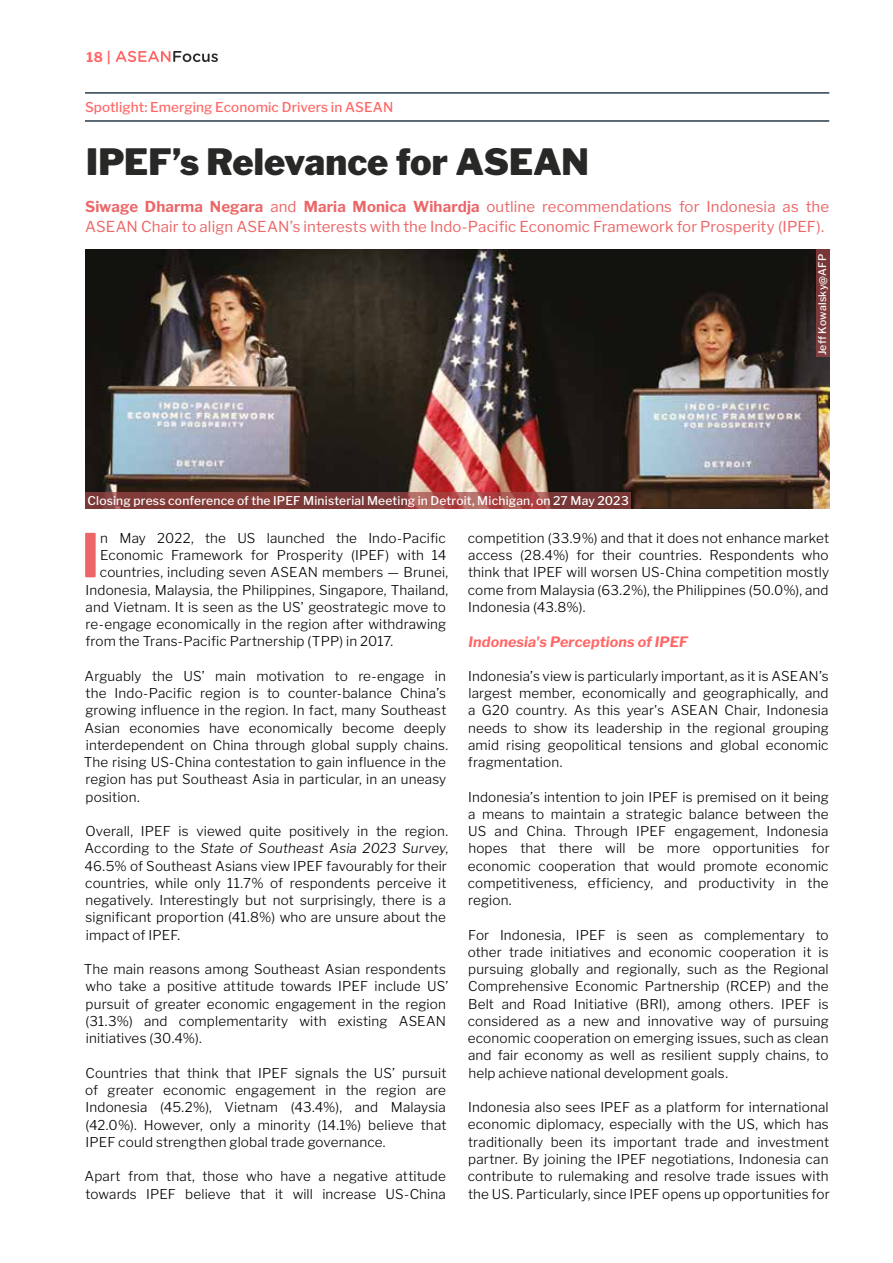
<style>
.page{position:relative;width:893px;height:1263px;background:#fff}
.page>*{position:absolute;margin:0;border:0;box-sizing:border-box;transform-origin:0 0}
.t1{font:700 60px "Libre Franklin";color:#ec6668}
.t2{font:900 36px "Libre Franklin";color:#282827}
.t3{font:15px/19.5px "Libre Franklin";letter-spacing:.01em;color:#ec6668}
.t4{font:italic 700 14.25px "Libre Franklin";letter-spacing:.01em;color:#ff6766}
.t5{font:300 13.5px/17.2px "Libre Franklin";letter-spacing:.01em;color:#000;text-align:justify}
.t6{font:500 13.5px "Libre Franklin";letter-spacing:.005em;color:#ff6766}
.t7{font:700 13.5px "Libre Franklin";color:#ff6766}
.t8{font:500 12px "Libre Franklin";letter-spacing:.02em;color:#fff}
.t9{font:500 10.5px "Libre Franklin";letter-spacing:.02em;color:#fff}
.s1{font-weight:700}
.s2{font-style:italic}
</style>
<div class="page">
<svg style="left:116px;top:51px;width:102px;height:11px"></svg>
<hr style="left:85px;top:93px;width:744px;height:1px;background:#283b4c">
<hr style="left:85px;top:121px;width:744px;height:1px;background:#283b4c">
<img style="left:85px;top:250px;width:744px;height:258px">
<svg style="left:85px;top:492px;width:545px;height:16px;background:#89413f"></svg>
<div style="left:816px;top:250px;width:13px;height:107px;background:#7c3b3b"></div>
<p class="t7" style="left:86px;top:49px;width:26px">18 |</p>
<p class="t6" style="left:85px;top:99px;width:310px">Spotlight: Emerging Economic Drivers in ASEAN</p>
<h2 class="t2" style="left:86px;top:140px;width:504px">IPEF’s Relevance for ASEAN</h2>
<p class="t3" style="left:85px;top:197px;width:746px"><span class="s1">Siwage Dharma Negara</span> and <span class="s1">Maria Monica Wihardja</span> outline recommendations for Indonesia as the<br>ASEAN Chair to align ASEAN’s interests with the Indo-Pacific Economic Framework for Prosperity (IPEF).</p>
<p class="t8" style="left:87px;top:493px;width:543px">Closing press conference of the IPEF Ministerial Meeting in Detroit, Michigan, on 27 May 2023</p>
<p class="t9" style="left:816px;top:355px;width:103px;rotate:-90deg">Jeff Kowalsky@AFP</p>
<h1 class="t1" style="left:81px;top:519px;width:20px">I</h1>
<p class="t5" style="left:100px;top:529px;width:347px">n May 2022, the US launched the Indo-Pacific</p>
<p class="t5" style="left:100px;top:546px;width:348px">Economic Framework for Prosperity (IPEF) with 14</p>
<p class="t5" style="left:100px;top:564px;width:350px">countries, including seven ASEAN members — Brunei,</p>
<p class="t5" style="left:86px;top:581px;width:364px">Indonesia, Malaysia, the Philippines, Singapore, Thailand,</p>
<p class="t5" style="left:86px;top:598px;width:362px">and Vietnam. It is seen as the US’ geostrategic move to</p>
<p class="t5" style="left:86px;top:616px;width:362px">re-engage economically in the region after withdrawing</p>
<p class="t5" style="left:85px;top:633px;width:309px">from the Trans-Pacific Partnership (TPP) in 2017.</p>
<p class="t5" style="left:84px;top:667px;width:366px;text-align:left">Arguably the US’ main motivation to re-engage in the Indo-Pacific region is to counter-balance China’s growing influence in the region. In fact, many Southeast Asian economies have economically become deeply interdependent on China through global supply chains.<br>The rising US-China contestation to gain influence in the region has put Southeast Asia in particular, in an uneasy position.</p>
<p class="t5" style="left:84px;top:823px;width:365px;text-align:left">Overall, IPEF is viewed quite positively in the region.<br>According to the <span class="s2">State of Southeast Asia 2023 Survey</span>, 46.5% of Southeast Asians view IPEF favourably for their countries, while only 11.7% of respondents perceive it negatively. Interestingly but not surprisingly, there is a significant proportion (41.8%) who are unsure about the impact of IPEF.</p>
<p class="t5" style="left:84px;top:961px;width:366px;text-align:left">The main reasons among Southeast Asian respondents who take a positive attitude towards IPEF include US’ pursuit of greater economic engagement in the region (31.3%) and complementarity with existing ASEAN initiatives (30.4%).</p>
<p class="t5" style="left:85px;top:1064px;width:363px">Countries that think that IPEF signals the US’ pursuit of greater economic engagement in the region are Indonesia (45.2%), Vietnam (43.4%), and Malaysia (42.0%). However, only a minority (14.1%) believe that IPEF could strengthen global trade governance.</p>
<p class="t5" style="left:85px;top:1168px;width:363px">Apart from that, those who have a negative attitude towards IPEF believe that it will increase US-China</p>
<p class="t5" style="left:468px;top:529px;width:363px">competition (33.9%) and that it does not enhance market access (28.4%) for their countries. Respondents who think that IPEF will worsen US-China competition mostly come from Malaysia (63.2%), the Philippines (50.0%), and Indonesia (43.8%).</p>
<p class="t4" style="left:468px;top:633px;width:221px">Indonesia's Perceptions of IPEF</p>
<p class="t5" style="left:468px;top:667px;width:362px">Indonesia’s view is particularly important, as it is ASEAN’s largest member, economically and geographically, and a G20 country. As this year's ASEAN Chair, Indonesia needs to show its leadership in the regional grouping amid rising geopolitical tensions and global economic fragmentation.</p>
<p class="t5" style="left:468px;top:788px;width:363px">Indonesia’s intention to join IPEF is premised on it being a means to maintain a strategic balance between the US and China. Through IPEF engagement, Indonesia hopes that there will be more opportunities for economic cooperation that would promote economic competitiveness, efficiency, and productivity in the region.</p>
<p class="t5" style="left:468px;top:926px;width:363px">For Indonesia, IPEF is seen as complementary to other trade initiatives and economic cooperation it is pursuing globally and regionally, such as the Regional Comprehensive Economic Partnership (RCEP) and the Belt and Road Initiative (BRI), among others. IPEF is considered as a new and innovative way of pursuing economic cooperation on emerging issues, such as clean and fair economy as well as resilient supply chains, to help achieve national development goals.</p>
<p class="t5" style="left:468px;top:1099px;width:363px">Indonesia also sees IPEF as a platform for international economic diplomacy, especially with the US, which has traditionally been its important trade and investment partner. By joining the IPEF negotiations, Indonesia can contribute to rulemaking and resolve trade issues with the US. Particularly, since IPEF opens up opportunities for</p>
</div>
